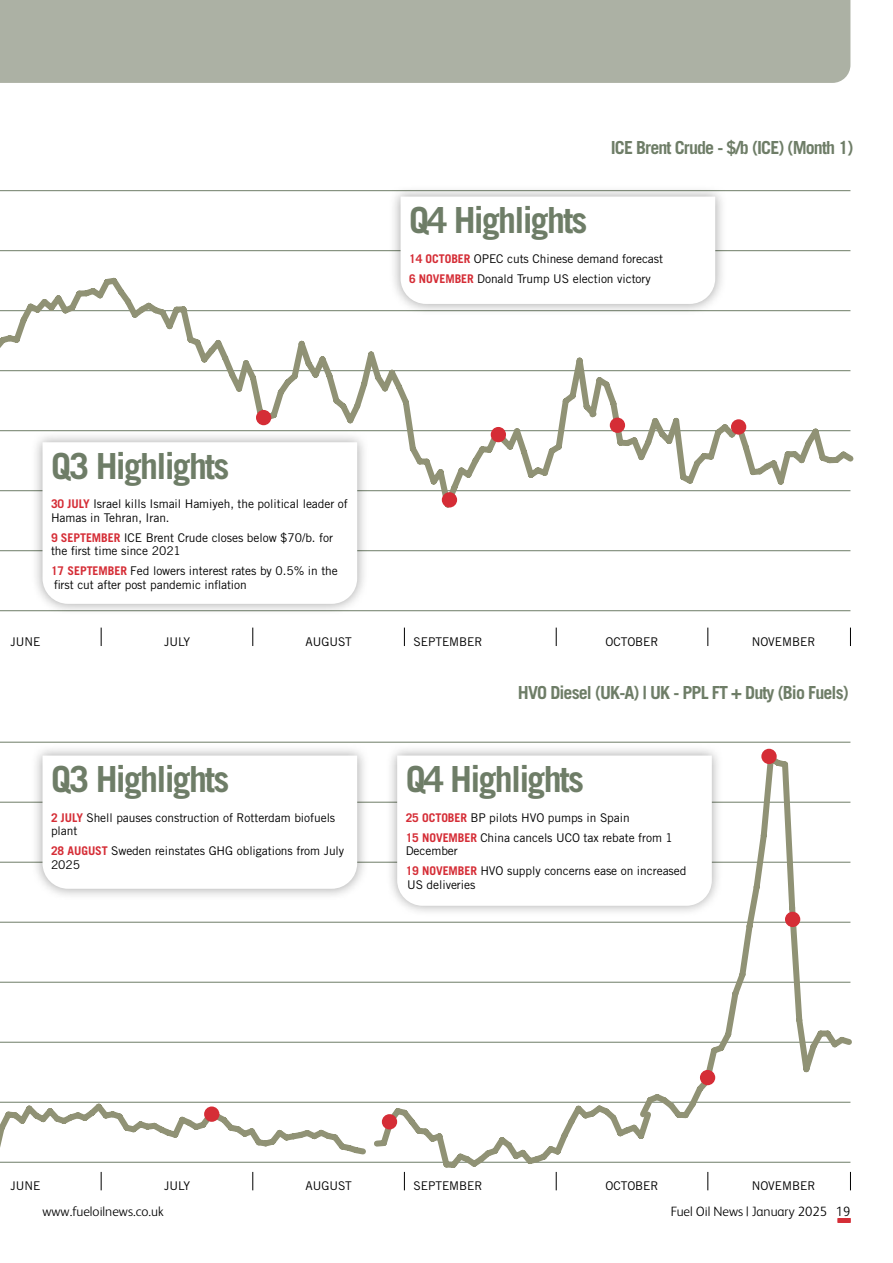
<style>
.page{position:relative;width:893px;height:1263px;background:#fff}
.page>*{position:absolute;margin:0;border:0;box-sizing:border-box;transform-origin:0 0}
.t1{font:700 36px "Trade Gothic LT Std";letter-spacing:-.05em;color:#6e7d67}
.t2{font:700 18px "Trade Gothic LT Std";letter-spacing:-.05em;color:#6e7d67}
.t3{font:300 13.5px "FS Albert";color:#000}
.t4{font:12px/13.5px "Trade Gothic LT Std";letter-spacing:-.005em;color:#000}
.s1{font-weight:700;color:#d52d36}
</style>
<div class="page">
<hr style="left:0;top:742px;width:850px;height:1px;background:#6e7d67">
<hr style="left:0;top:802px;width:850px;height:1px;background:#6e7d67">
<hr style="left:0;top:862px;width:850px;height:1px;background:#6e7d67">
<hr style="left:0;top:922px;width:850px;height:1px;background:#6e7d67">
<hr style="left:0;top:1162px;width:850px;height:1px;background:#6e7d67">
<hr style="left:0;top:190px;width:850px;height:1px;background:#6e7d67">
<hr style="left:0;top:250px;width:850px;height:1px;background:#6e7d67">
<hr style="left:0;top:310px;width:850px;height:1px;background:#6e7d67">
<hr style="left:0;top:370px;width:850px;height:1px;background:#6e7d67">
<hr style="left:0;top:490px;width:850px;height:1px;background:#6e7d67">
<hr style="left:0;top:550px;width:850px;height:1px;background:#6e7d67">
<hr style="left:0;top:610px;width:850px;height:1px;background:#6e7d67">
<div style="left:838px;top:1218px;width:12px;height:5px;background:#d52d36"></div>
<div style="left:0;top:0;width:850px;height:83px;background:#acb1a4"></div>
<svg style="left:0;top:981px;width:656px;height:192px"></svg>
<svg style="left:635px;top:750px;width:217px;height:373px"></svg>
<svg style="left:0;top:250px;width:602px;height:258px"></svg>
<svg style="left:585px;top:372px;width:269px;height:117px"></svg>
<div style="left:31px;top:430px;width:338px;height:186px;background:#000;opacity:.35"></div>
<svg style="left:43px;top:442px;width:314px;height:162px"></svg>
<div style="left:389px;top:185px;width:338px;height:130px;background:#000;opacity:.35"></div>
<svg style="left:401px;top:197px;width:314px;height:107px"></svg>
<div style="left:256px;top:410px;width:15px;height:15px;background:#d52d36;border-radius:50%"></div>
<div style="left:442px;top:492px;width:15px;height:15px;background:#d52d36;border-radius:50%"></div>
<div style="left:491px;top:427px;width:15px;height:15px;background:#d52d36;border-radius:50%"></div>
<div style="left:610px;top:418px;width:15px;height:15px;background:#d52d36;border-radius:50%"></div>
<div style="left:731px;top:419px;width:15px;height:16px;background:#d52d36;border-radius:50%"></div>
<div style="left:31px;top:744px;width:338px;height:156px;background:#000;opacity:.35"></div>
<svg style="left:43px;top:755px;width:314px;height:134px"></svg>
<div style="left:204px;top:1106px;width:15px;height:16px;background:#d52d36;border-radius:50%"></div>
<div style="left:382px;top:1114px;width:15px;height:15px;background:#d52d36;border-radius:50%"></div>
<svg style="left:101px;top:628px;width:1px;height:18px"></svg>
<svg style="left:253px;top:628px;width:1px;height:18px"></svg>
<svg style="left:404px;top:628px;width:1px;height:18px"></svg>
<svg style="left:556px;top:628px;width:1px;height:18px"></svg>
<svg style="left:708px;top:628px;width:1px;height:18px"></svg>
<svg style="left:850px;top:628px;width:1px;height:18px"></svg>
<svg style="left:101px;top:1172px;width:1px;height:18px"></svg>
<svg style="left:253px;top:1172px;width:1px;height:18px"></svg>
<svg style="left:404px;top:1172px;width:1px;height:18px"></svg>
<svg style="left:556px;top:1172px;width:1px;height:18px"></svg>
<svg style="left:708px;top:1172px;width:1px;height:18px"></svg>
<svg style="left:850px;top:1172px;width:1px;height:18px"></svg>
<div style="left:385px;top:744px;width:339px;height:173px;background:#000;opacity:.35"></div>
<svg style="left:397px;top:755px;width:315px;height:151px"></svg>
<div style="left:700px;top:1070px;width:15px;height:15px;background:#d52d36;border-radius:50%"></div>
<div style="left:761px;top:749px;width:16px;height:15px;background:#d52d36;border-radius:50%"></div>
<div style="left:785px;top:912px;width:15px;height:15px;background:#d52d36;border-radius:50%"></div>
<h2 class="t2" style="left:611px;top:136px;width:244px">ICE Brent Crude - $/b (ICE) (Month 1)</h2>
<h1 class="t1" style="left:409px;top:198px;width:180px">Q4 Highlights</h1>
<p class="t4" style="left:409px;top:248px;width:256px;line-height:19.8px"><span class="s1">14 OCTOBER</span> OPEC cuts Chinese demand forecast<br><span class="s1">6 NOVEMBER</span> Donald Trump US election victory</p>
<h1 class="t1" style="left:51px;top:444px;width:180px">Q3 Highlights</h1>
<p class="t4" style="left:51px;top:497px;width:298px"><span class="s1">30 JULY</span> Israel kills Ismail Hamiyeh, the political leader of<br>Hamas in Tehran, Iran.</p>
<p class="t4" style="left:51px;top:531px;width:283px"><span class="s1">9 SEPTEMBER</span> ICE Brent Crude closes below $70/b. for the first time since 2021</p>
<p class="t4" style="left:51px;top:564px;width:288px"><span class="s1">17 SEPTEMBER</span> Fed lowers interest rates by 0.5% in the first cut after post pandemic inflation</p>
<p class="t4" style="left:11px;top:635px;width:31px">JUNE</p>
<p class="t4" style="left:164px;top:635px;width:28px">JULY</p>
<p class="t4" style="left:306px;top:635px;width:48px">AUGUST</p>
<p class="t4" style="left:414px;top:635px;width:70px">SEPTEMBER</p>
<p class="t4" style="left:605px;top:635px;width:54px">OCTOBER</p>
<p class="t4" style="left:752px;top:635px;width:65px">NOVEMBER</p>
<h1 class="t1" style="left:51px;top:757px;width:180px">Q3 Highlights</h1>
<p class="t4" style="left:51px;top:810px;width:286px"><span class="s1">2 JULY</span> Shell pauses construction of Rotterdam biofuels plant</p>
<p class="t4" style="left:51px;top:844px;width:295px"><span class="s1">28 AUGUST</span> Sweden reinstates GHG obligations from July<br>2025</p>
<h2 class="t2" style="left:518px;top:681px;width:332px">HVO Diesel (UK-A) | UK - PPL FT + Duty (Bio Fuels)</h2>
<h1 class="t1" style="left:406px;top:757px;width:180px">Q4 Highlights</h1>
<p class="t4" style="left:406px;top:807px;width:269px;line-height:20px"><span class="s1">25 OCTOBER</span> BP pilots HVO pumps in Spain<br><span class="s1">15 NOVEMBER</span> China cancels UCO tax rebate from 1</p>
<p class="t4" style="left:406px;top:841px;width:282px;line-height:19.8px">December<br><span class="s1">19 NOVEMBER</span> HVO supply concerns ease on increased</p>
<p class="t4" style="left:407px;top:877px;width:70px">US deliveries</p>
<p class="t4" style="left:11px;top:1179px;width:31px">JUNE</p>
<p class="t4" style="left:164px;top:1179px;width:28px">JULY</p>
<p class="t4" style="left:306px;top:1179px;width:48px">AUGUST</p>
<p class="t4" style="left:414px;top:1179px;width:70px">SEPTEMBER</p>
<p class="t4" style="left:605px;top:1179px;width:54px">OCTOBER</p>
<p class="t4" style="left:752px;top:1179px;width:65px">NOVEMBER</p>
<p class="t3" style="left:43px;top:1202px;width:123px">www.fueloilnews.co.uk</p>
<p class="t3" style="left:671px;top:1202px;width:181px">Fuel Oil News | January 2025 19</p>
</div>
